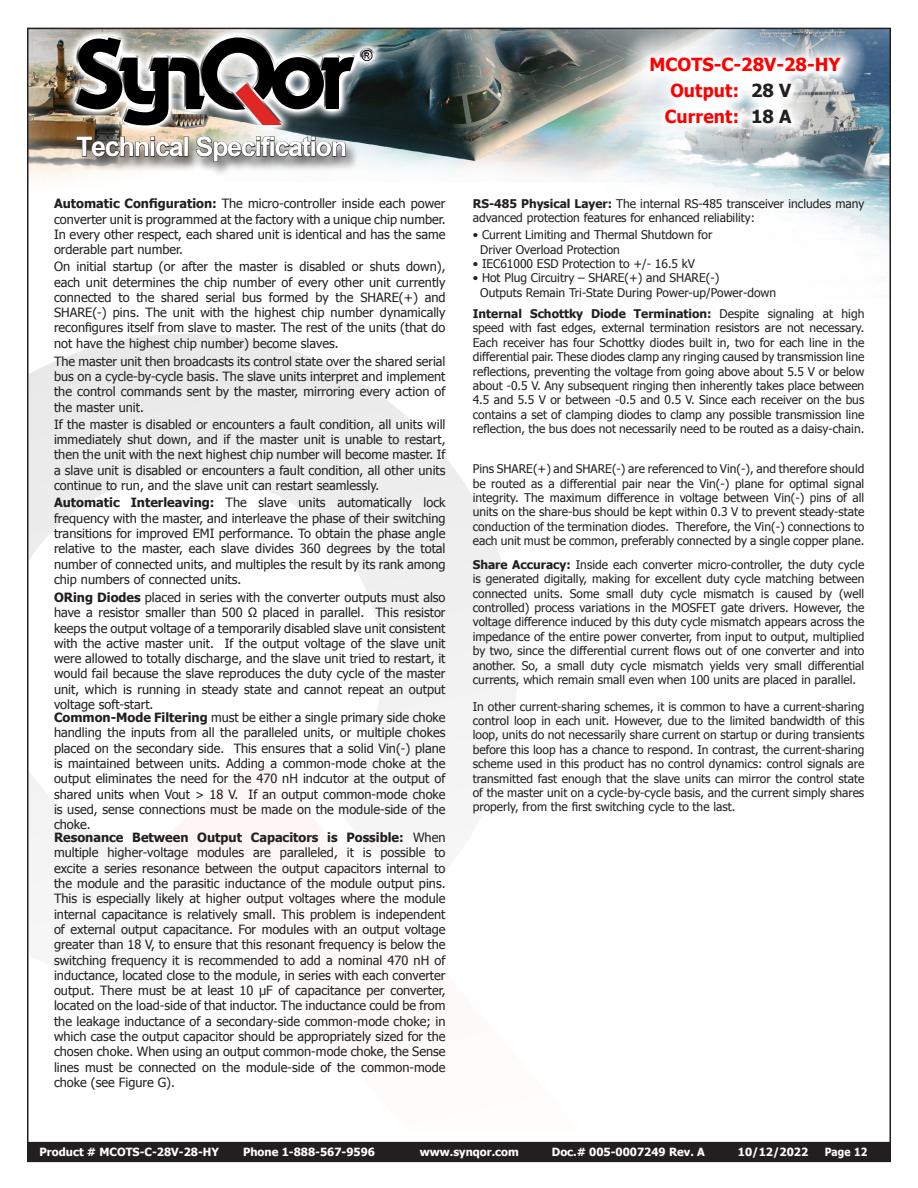
<style>
.page{position:relative;width:918px;height:1188px;background:#fff}
.page>*{position:absolute;margin:0;border:0;box-sizing:border-box;transform-origin:0 0}
.t1{font:700 27px "Arial";letter-spacing:-.05em;color:#fff}
.t2{font:700 18px "Tahoma";letter-spacing:.01em;color:#f00}
.t3{font:12.75px/15.3px "Tahoma";color:#231f20;text-align:justify}
.t4{font:12px/14.4px "Tahoma";color:#231f20;text-align:justify}
.t5{font:700 11.25px "Tahoma";color:#fff}
.t6{font:700 11.25px "Tahoma";color:#fff;scale:.92 1}
.s1{font-weight:700}
.s2{color:#231f20}
</style>
<div class="page">
<img style="left:30px;top:31px;width:858px;height:1111px">
<img style="left:158px;top:755px;width:423px;height:376px">
<img style="left:30px;top:334px;width:488px;height:660px">
<img style="left:76px;top:37px;width:297px;height:88px">
<img style="left:235px;top:83px;width:47px;height:42px">
<div style="left:72px;top:135px;width:286px;height:42px;background:#231f20;opacity:.75"></div>
<svg style="left:76px;top:136px;width:108px;height:21px;background:#81766b"></svg>
<div style="left:184px;top:136px;width:4px;height:21px;border:1px solid #231f20"></div>
<svg style="left:196px;top:136px;width:150px;height:26px;background:#90908e"></svg>
<div style="left:27px;top:1142px;width:864px;height:20px;background:#231f20"></div>
<svg style="left:622px;top:29px;width:244px;height:119px"></svg>
<h1 class="t1" style="left:76px;top:129px;width:273px">Technical Specification</h1>
<p class="t3" style="left:54px;top:195px;width:393px"><span class="s1">Automatic Configuration:</span> The micro-controller inside each power converter unit is programmed at the factory with a unique chip number.<br>In every other respect, each shared unit is identical and has the same orderable part number.</p>
<p class="t3" style="left:54px;top:258px;width:393px">On initial startup (or after the master is disabled or shuts down), each unit determines the chip number of every other unit currently connected to the shared serial bus formed by the SHARE(+) and SHARE(-) pins. The unit with the highest chip number dynamically reconfigures itself from slave to master. The rest of the units (that do not have the highest chip number) become slaves.</p>
<p class="t3" style="left:54px;top:353px;width:393px">The master unit then broadcasts its control state over the shared serial bus on a cycle-by-cycle basis. The slave units interpret and implement the control commands sent by the master, mirroring every action of the master unit.</p>
<p class="t3" style="left:54px;top:416px;width:393px">If the master is disabled or encounters a fault condition, all units will immediately shut down, and if the master unit is unable to restart, then the unit with the next highest chip number will become master. If a slave unit is disabled or encounters a fault condition, all other units continue to run, and the slave unit can restart seamlessly.</p>
<p class="t3" style="left:54px;top:495px;width:393px"><span class="s1">Automatic Interleaving:</span> The slave units automatically lock frequency with the master, and interleave the phase of their switching transitions for improved EMI performance. To obtain the phase angle relative to the master, each slave divides 360 degrees by the total number of connected units, and multiples the result by its rank among chip numbers of connected units.</p>
<p class="t3" style="left:54px;top:589px;width:393px"><span class="s1">ORing Diodes</span> placed in series with the converter outputs must also have a resistor smaller than 500 Ω placed in parallel. This resistor keeps the output voltage of a temporarily disabled slave unit consistent with the active master unit. If the output voltage of the slave unit were allowed to totally discharge, and the slave unit tried to restart, it would fail because the slave reproduces the duty cycle of the master unit, which is running in steady state and cannot repeat an output voltage soft-start.</p>
<p class="t3" style="left:54px;top:709px;width:393px"><span class="s1">Common-Mode Filtering</span> must be either a single primary side choke handling the inputs from all the paralleled units, or multiple chokes placed on the secondary side. This ensures that a solid Vin(-) plane is maintained between units. Adding a common-mode choke at the output eliminates the need for the 470 nH indcutor at the output of shared units when Vout &gt; 18 V. If an output common-mode choke is used, sense connections must be made on the module-side of the choke.</p>
<p class="t3" style="left:54px;top:829px;width:393px"><span class="s1">Resonance Between Output Capacitors is Possible:</span> When multiple higher-voltage modules are paralleled, it is possible to excite a series resonance between the output capacitors internal to the module and the parasitic inductance of the module output pins.<br>This is especially likely at higher output voltages where the module internal capacitance is relatively small. This problem is independent of external output capacitance. For modules with an output voltage greater than 18 V, to ensure that this resonant frequency is below the switching frequency it is recommended to add a nominal 470 nH of inductance, located close to the module, in series with each converter output. There must be at least 10 μF of capacitance per converter, located on the load-side of that inductor. The inductance could be from the leakage inductance of a secondary-side common-mode choke; in which case the output capacitor should be appropriately sized for the chosen choke. When using an output common-mode choke, the Sense lines must be connected on the module-side of the common-mode choke (see Figure G).</p>
<h2 class="t2" style="left:649px;top:52px;width:193px">MCOTS-C-28V-28-HY</h2>
<h2 class="t2" style="left:670px;top:78px;width:123px">Output: <span class="s2">28 V</span></h2>
<h2 class="t2" style="left:665px;top:104px;width:128px">Current: <span class="s2">18 A</span></h2>
<p class="t4" style="left:473px;top:196px;width:393px"><span class="s1">RS-485 Physical Layer:</span> The internal RS-485 transceiver includes many advanced protection features for enhanced reliability:</p>
<p class="t4" style="left:480px;top:227px;width:234px;text-indent:-8px">• Current Limiting and Thermal Shutdown for<br>Driver Overload Protection</p>
<p class="t4" style="left:473px;top:256px;width:224px">• IEC61000 ESD Protection to +/- 16.5 kV</p>
<p class="t4" style="left:480px;top:270px;width:297px;text-indent:-8px">• Hot Plug Circuitry – SHARE(+) and SHARE(-)<br>Outputs Remain Tri-State During Power-up/Power-down</p>
<p class="t4" style="left:473px;top:306px;width:393px"><span class="s1">Internal Schottky Diode Termination:</span> Despite signaling at high speed with fast edges, external termination resistors are not necessary.<br>Each receiver has four Schottky diodes built in, two for each line in the differential pair. These diodes clamp any ringing caused by transmission line reflections, preventing the voltage from going above about 5.5 V or below about -0.5 V. Any subsequent ringing then inherently takes place between 4.5 and 5.5 V or between -0.5 and 0.5 V. Since each receiver on the bus contains a set of clamping diodes to clamp any possible transmission line reflection, the bus does not necessarily need to be routed as a daisy-chain.</p>
<p class="t4" style="left:473px;top:461px;width:393px">Pins SHARE(+) and SHARE(-) are referenced to Vin(-), and therefore should be routed as a differential pair near the Vin(-) plane for optimal signal integrity. The maximum difference in voltage between Vin(-) pins of all units on the share-bus should be kept within 0.3 V to prevent steady-state conduction of the termination diodes. Therefore, the Vin(-) connections to each unit must be common, preferably connected by a single copper plane.</p>
<p class="t4" style="left:473px;top:557px;width:393px"><span class="s1">Share Accuracy:</span> Inside each converter micro-controller, the duty cycle is generated digitally, making for excellent duty cycle matching between connected units. Some small duty cycle mismatch is caused by (well controlled) process variations in the MOSFET gate drivers. However, the voltage difference induced by this duty cycle mismatch appears across the impedance of the entire power converter, from input to output, multiplied by two, since the differential current flows out of one converter and into another. So, a small duty cycle mismatch yields very small differential currents, which remain small even when 100 units are placed in parallel.</p>
<p class="t4" style="left:473px;top:698px;width:393px">In other current-sharing schemes, it is common to have a current-sharing control loop in each unit. However, due to the limited bandwidth of this loop, units do not necessarily share current on startup or during transients before this loop has a chance to respond. In contrast, the current-sharing scheme used in this product has no control dynamics: control signals are transmitted fast enough that the slave units can mirror the control state of the master unit on a cycle-by-cycle basis, and the current simply shares properly, from the first switching cycle to the last.</p>
<p class="t5" style="left:40px;top:1144px;width:181px">Product # MCOTS-C-28V-28-HY</p>
<p class="t5" style="left:243px;top:1144px;width:134px">Phone 1-888-567-9596</p>
<p class="t5" style="left:420px;top:1144px;width:101px">www.synqor.com</p>
<p class="t5" style="left:552px;top:1145px;width:155px">Doc.# 005-0007249 Rev. A</p>
<p class="t5" style="left:738px;top:1145px;width:72px">10/12/2022</p>
<p class="t6" style="left:825px;top:1145px;width:48px">Page 12</p>
</div>
